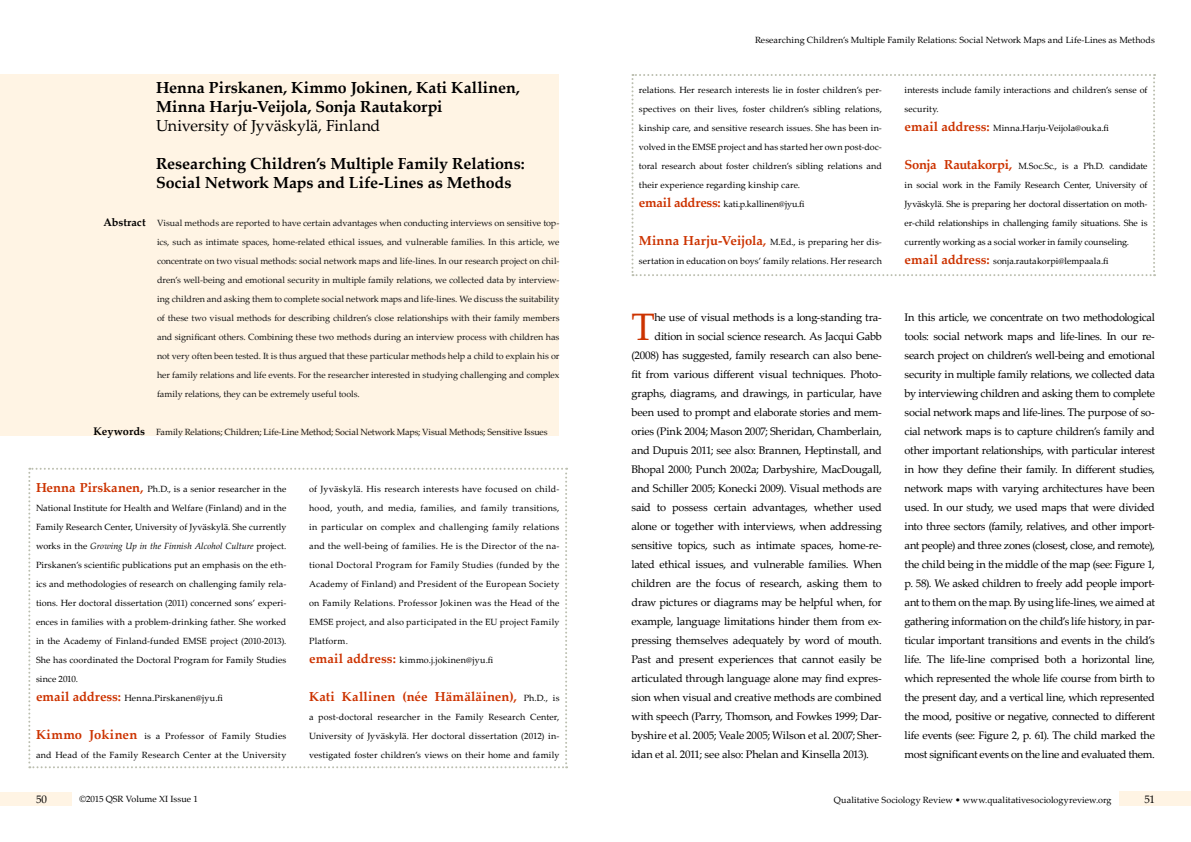
<style>
.page{position:relative;width:1191px;height:842px;background:#fff}
.page>*{position:absolute;margin:0;border:0;box-sizing:border-box;transform-origin:0 0}
.t1{font:38.3px "Palatino Linotype";color:#c30}
.t2{font:700 16px/19px "Palatino Linotype";color:#000}
.t3{font:16px "Palatino Linotype";letter-spacing:-.01em;color:#000}
.t4{font:700 13px "Palatino Linotype";letter-spacing:.02em;color:#c30}
.t5{font:11px/19px "Palatino Linotype";letter-spacing:-.015em;color:#000;text-align:justify}
.t6{font:700 11px "Palatino Linotype";color:#000}
.t7{font:9px/19px "Palatino Linotype";letter-spacing:.01em;color:#000}
.t8{font:9px/19px "Palatino Linotype";letter-spacing:-.01em;color:#141414;text-align:justify}
.t9{font:9px/19px "Palatino Linotype";letter-spacing:-.01em;color:#000}
.s1{font-weight:700;font-size:13px;color:#c30}
.s2{font-style:italic}
.s3{font-weight:400;font-size:9px;color:#000}
</style>
<div class="page">
<div style="left:1119px;top:791px;width:72px;height:15px;background:#fff4e4"></div>
<div style="left:0;top:793px;width:72px;height:13px;background:#fff4e4"></div>
<div style="left:0;top:74px;width:559px;height:361px;background:#fff4e4"></div>
<svg style="left:28px;top:468px;width:539px;height:300px"></svg>
<svg style="left:631px;top:74px;width:524px;height:202px"></svg>
<p class="t6" style="left:103px;top:214px;width:44px">Abstract</p>
<p class="t6" style="left:94px;top:423px;width:53px">Keywords</p>
<h2 class="t2" style="left:156px;top:77px;width:365px">Henna Pirskanen, Kimmo Jokinen, Kati Kallinen,<br>Minna Harju-Veijola, Sonja Rautakorpi</h2>
<h2 class="t3" style="left:156px;top:114px;width:226px">University of Jyväskylä, Finland</h2>
<h2 class="t2" style="left:156px;top:153px;width:370px">Researching Children’s Multiple Family Relations:<br>Social Network Maps and Life-Lines as Methods</h2>
<p class="t8" style="left:157px;top:213px;width:404px">Visual methods are reported to have certain advantages when conducting interviews on sensitive top&shy;ics, such as intimate spaces, home-related ethical issues, and vulnerable families. In this article, we concentrate on two visual methods: social network maps and life-lines. In our research project on chil&shy;dren’s well-being and emotional security in multiple family relations, we collected data by interview&shy;ing children and asking them to complete social network maps and life-lines. We discuss the suitability of these two visual methods for describing children’s close relationships with their family members and significant others. Combining these two methods during an interview process with children has not very often been tested. It is thus argued that these particular methods help a child to explain his or her family relations and life events. For the researcher interested in studying challenging and complex family relations, they can be extremely useful tools.</p>
<p class="t8" style="left:156px;top:422px;width:393px">Family Relations; Children; Life-Line Method; Social Network Maps; Visual Methods; Sensitive Issues</p>
<p class="t7" style="left:36px;top:479px;width:252px"><span class="s1">Henna Pirskanen,</span> Ph.D., is a senior researcher in the National Institute for Health and Welfare (Finland) and in the Family Research Center, University of Jyväskylä. She currently works in the <span class="s2">Growing Up in the Finnish Alcohol Culture</span> project.<br>Pirskanen’s scientific publications put an emphasis on the eth&shy;ics and methodologies of research on challenging family rela&shy;tions. Her doctoral dissertation (2011) concerned sons’ experi&shy;ences in families with a problem-drinking father. She worked in the Academy of Finland-funded EMSE project (2010-2013).<br>She has coordinated the Doctoral Program for Family Studies since 2010.<br><span class="s1">email address:</span> Henna.Pirskanen@jyu.fi</p>
<p class="t7" style="left:36px;top:726px;width:252px"><span class="s1">Kimmo Jokinen</span> is a Professor of Family Studies and Head of the Family Research Center at the University</p>
<p class="t7" style="left:309px;top:479px;width:252px">of Jyväskylä. His research interests have focused on child&shy;hood, youth, and media, families, and family transitions, in particular on complex and challenging family relations and the well-being of families. He is the Director of the na&shy;tional Doctoral Program for Family Studies (funded by the Academy of Finland) and President of the European Society on Family Relations. Professor Jokinen was the Head of the EMSE project, and also participated in the EU project Family Platform.<br><span class="s1">email address:</span> kimmo.j.jokinen@jyu.fi</p>
<p class="t4" style="left:309px;top:687px;width:252px">Kati Kallinen (née Hämäläinen), <span class="s3">Ph.D., is</span></p>
<p class="t7" style="left:309px;top:707px;width:252px;text-align:justify">a post-doctoral researcher in the Family Research Center, University of Jyväskylä. Her doctoral dissertation (2012) in&shy;vestigated foster children’s views on their home and family</p>
<p class="t7" style="left:755px;top:30px;width:401px">Researching Children’s Multiple Family Relations: Social Network Maps and Life-Lines as Methods</p>
<p class="t7" style="left:639px;top:80px;width:244px">relations. Her research interests lie in foster children’s per&shy;spectives on their lives, foster children’s sibling relations, kinship care, and sensitive research issues. She has been in&shy;volved in the EMSE project and has started her own post-doc&shy;toral research about foster children’s sibling relations and their experience regarding kinship care.<br><span class="s1">email address:</span> kati.p.kallinen@jyu.fi</p>
<p class="t7" style="left:639px;top:232px;width:244px"><span class="s1">Minna Harju-Veijola,</span> M.Ed., is preparing her dis&shy;sertation in education on boys’ family relations. Her research</p>
<h1 class="t1" style="left:631px;top:300px;width:25px">T</h1>
<p class="t5" style="left:654px;top:307px;width:229px">he use of visual methods is a long-standing tra-</p>
<p class="t5" style="left:654px;top:326px;width:229px">dition in social science research. As Jacqui Gabb</p>
<p class="t5" style="left:631px;top:345px;width:252px">(2008) has suggested, family research can also bene-</p>
<p class="t5" style="left:631px;top:364px;width:252px">fit from various different visual techniques. Photo-</p>
<p class="t5" style="left:631px;top:383px;width:252px">graphs, diagrams, and drawings, in particular, have</p>
<p class="t5" style="left:631px;top:402px;width:252px">been used to prompt and elaborate stories and mem-</p>
<p class="t5" style="left:631px;top:421px;width:252px">ories (Pink 2004; Mason 2007; Sheridan, Chamberlain,</p>
<p class="t5" style="left:631px;top:440px;width:252px">and Dupuis 2011; see also: Brannen, Heptinstall, and</p>
<p class="t5" style="left:631px;top:459px;width:252px">Bhopal 2000; Punch 2002a; Darbyshire, MacDougall,</p>
<p class="t5" style="left:631px;top:478px;width:252px">and Schiller 2005; Konecki 2009). Visual methods are</p>
<p class="t5" style="left:631px;top:497px;width:252px">said to possess certain advantages, whether used</p>
<p class="t5" style="left:631px;top:516px;width:252px">alone or together with interviews, when addressing</p>
<p class="t5" style="left:631px;top:535px;width:252px">sensitive topics, such as intimate spaces, home-re-</p>
<p class="t5" style="left:631px;top:554px;width:252px">lated ethical issues, and vulnerable families. When</p>
<p class="t5" style="left:631px;top:573px;width:252px">children are the focus of research, asking them to</p>
<p class="t5" style="left:631px;top:592px;width:252px">draw pictures or diagrams may be helpful when, for</p>
<p class="t5" style="left:631px;top:611px;width:252px">example, language limitations hinder them from ex-</p>
<p class="t5" style="left:631px;top:630px;width:252px">pressing themselves adequately by word of mouth.</p>
<p class="t5" style="left:631px;top:649px;width:252px">Past and present experiences that cannot easily be</p>
<p class="t5" style="left:631px;top:668px;width:252px">articulated through language alone may find expres-</p>
<p class="t5" style="left:631px;top:687px;width:252px">sion when visual and creative methods are combined</p>
<p class="t5" style="left:631px;top:706px;width:252px">with speech (Parry, Thomson, and Fowkes 1999; Dar-</p>
<p class="t5" style="left:631px;top:725px;width:252px">byshire et al. 2005; Veale 2005; Wilson et al. 2007; Sher-</p>
<p class="t5" style="left:631px;top:744px;width:239px">idan et al. 2011; see also: Phelan and Kinsella 2013).</p>
<p class="t7" style="left:904px;top:80px;width:244px">interests include family interactions and children’s sense of security.<br><span class="s1">email address:</span> Minna.Harju-Veijola@ouka.fi</p>
<p class="t9" style="left:904px;top:156px;width:244px"><span class="s1">Sonja Rautakorpi,</span> M.Soc.Sc., is a Ph.D. candidate in social work in the Family Research Center, University of Jyväskylä. She is preparing her doctoral dissertation on moth&shy;er-child relationships in challenging family situations. She is currently working as a social worker in family counseling. <span class="s1">email address:</span> sonja.rautakorpi@lempaala.fi</p>
<p class="t5" style="left:904px;top:307px;width:252px">In this article, we concentrate on two methodological tools: social network maps and life-lines. In our re&shy;search project on children’s well-being and emotional security in multiple family relations, we collected data by interviewing children and asking them to complete social network maps and life-lines. The purpose of so&shy;cial network maps is to capture children’s family and other important relationships, with particular interest in how they define their family. In different studies, network maps with varying architectures have been used. In our study, we used maps that were divided into three sectors (family, relatives, and other import&shy;ant people) and three zones (closest, close, and remote), the child being in the middle of the map (see: Figure 1, p. 58). We asked children to freely add people import&shy;ant to them on the map. By using life-lines, we aimed at gathering information on the child’s life history, in par&shy;ticular important transitions and events in the child’s life. The life-line comprised both a horizontal line, which represented the whole life course from birth to the present day, and a vertical line, which represented the mood, positive or negative, connected to different life events (see: Figure 2, p. 61). The child marked the most significant events on the line and evaluated them.</p>
<p class="t5" style="left:36px;top:789px;width:12px">50</p>
<p class="t7" style="left:79px;top:789px;width:120px">©2015 QSR Volume XI Issue 1</p>
<p class="t7" style="left:834px;top:790px;width:279px">Qualitative Sociology Review • www.qualitativesociologyreview.org</p>
<p class="t5" style="left:1144px;top:790px;width:12px">51</p>
</div>
